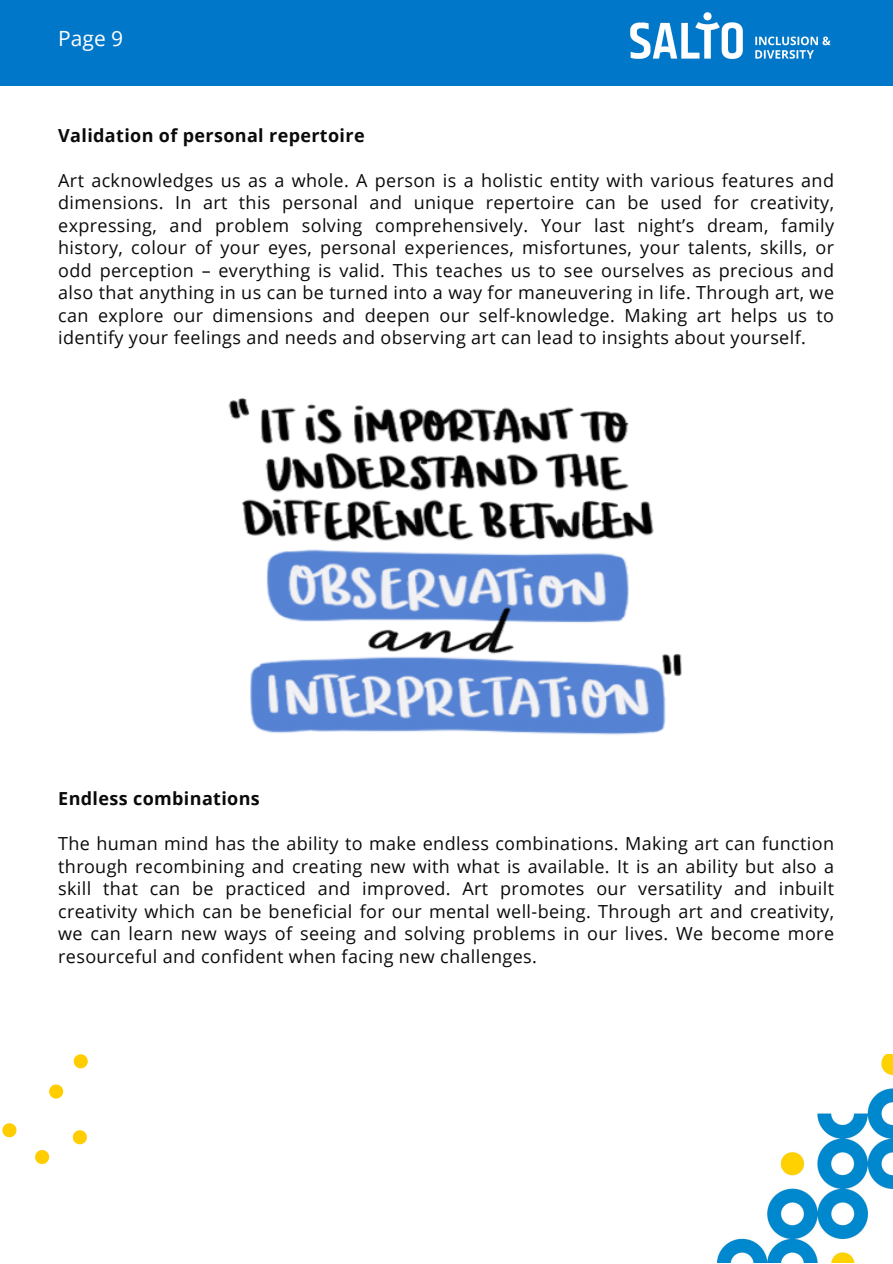
<style>
.page{position:relative;width:893px;height:1264px;background:#fff}
.page>*{position:absolute;margin:0;border:0;box-sizing:border-box;transform-origin:0 0}
.t1{font:21px "Open Sans";color:#fff}
.t2{font:18px/22.5px "Open Sans";letter-spacing:.02em;color:#0a0a0a;text-align:justify}
.t3{font:700 18px "Open Sans";letter-spacing:.02em;color:#0a0a0a}
</style>
<div class="page">
<div style="left:0;top:0;width:892px;height:85px;background:#0077c8"></div>
<img style="left:630px;top:12px;width:201px;height:47px">
<img style="left:717px;top:1054px;width:175px;height:208px">
<svg style="left:2px;top:1123px;width:14px;height:14px"></svg>
<svg style="left:73px;top:1130px;width:14px;height:14px"></svg>
<svg style="left:74px;top:1054px;width:14px;height:14px"></svg>
<svg style="left:49px;top:1084px;width:14px;height:14px"></svg>
<svg style="left:35px;top:1150px;width:14px;height:13px"></svg>
<img style="left:228px;top:398px;width:454px;height:337px">
<p class="t1" style="left:58px;top:24px;width:66px">Page 9</p>
<p class="t3" style="left:58px;top:122px;width:308px">Validation of personal repertoire</p>
<p class="t2" style="left:58px;top:168px;width:777px">Art acknowledges us as a whole. A person is a holistic entity with various features and dimensions. In art this personal and unique repertoire can be used for creativity, expressing, and problem solving comprehensively. Your last night’s dream, family history, colour of your eyes, personal experiences, misfortunes, your talents, skills, or odd perception – everything is valid. This teaches us to see ourselves as precious and also that anything in us can be turned into a way for maneuvering in life. Through art, we can explore our dimensions and deepen our self-knowledge. Making art helps us to identify your feelings and needs and observing art can lead to insights about yourself.</p>
<p class="t3" style="left:58px;top:786px;width:203px">Endless combinations</p>
<p class="t2" style="left:58px;top:831px;width:777px">The human mind has the ability to make endless combinations. Making art can function through recombining and creating new with what is available. It is an ability but also a skill that can be practiced and improved. Art promotes our versatility and inbuilt creativity which can be beneficial for our mental well-being. Through art and creativity, we can learn new ways of seeing and solving problems in our lives. We become more resourceful and confident when facing new challenges.</p>
</div>
